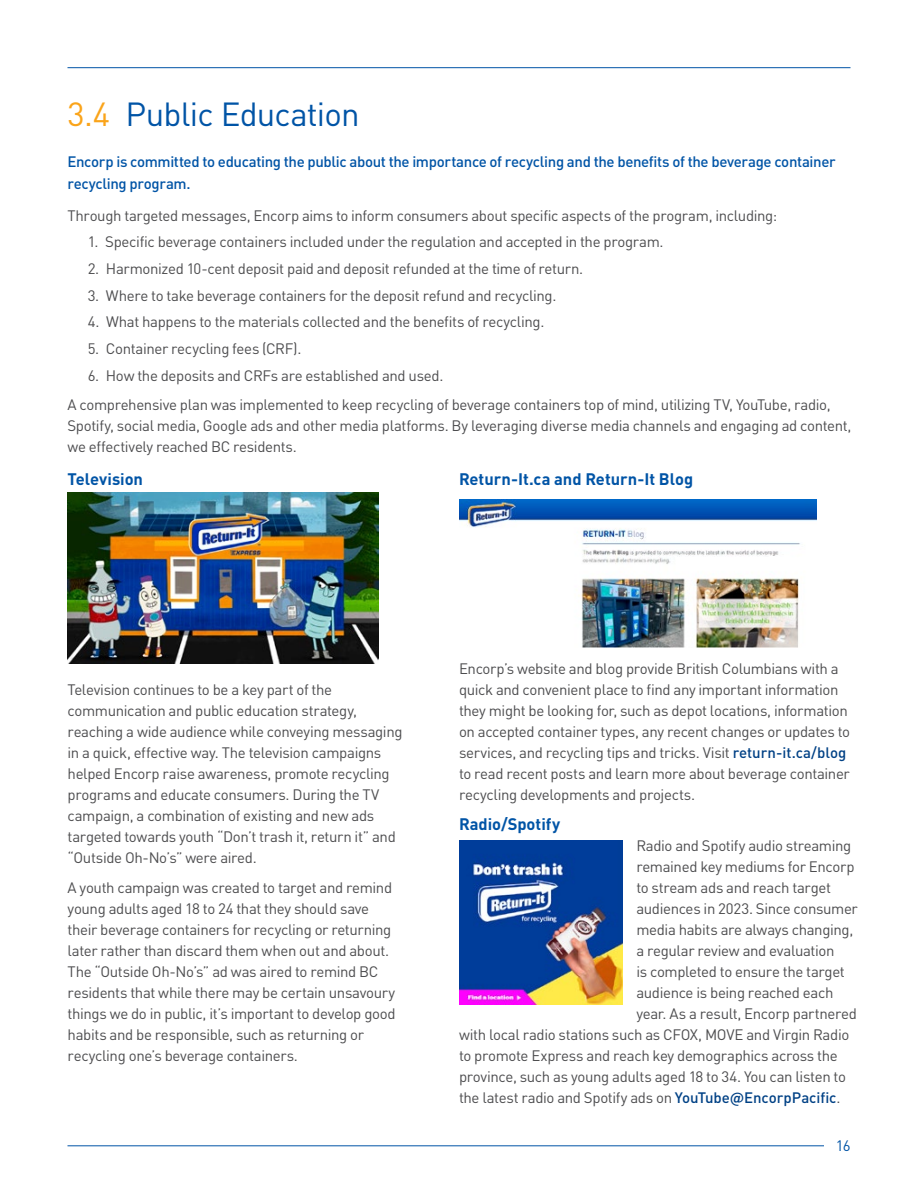
<style>
.page{position:relative;width:918px;height:1188px;background:#fff}
.page>*{position:absolute;margin:0;border:0;box-sizing:border-box;transform-origin:0 0}
.t1{font:33px "DIN Pro";letter-spacing:-.025em;color:#0054a6}
.t2{font:700 16.5px "DIN Pro";color:#0054a6}
.t3{font:15px/21px "DIN Pro";letter-spacing:-.025em;color:#4d4d4f}
.t4{font:500 15px/22.5px "DIN Pro";letter-spacing:-.025em;color:#0054a6}
.t5{font:15px "DIN Pro";color:#0054a6}
.s1{color:#faa41a}
.s2{font-weight:500;color:#004185}
</style>
<div class="page">
<img style="left:68px;top:493px;width:310px;height:171px">
<img style="left:459px;top:500px;width:357px;height:148px">
<img style="left:459px;top:840px;width:164px;height:164px">
<hr style="left:68px;top:1145px;width:761px;height:1px;background:#0054a6">
<div style="left:824px;top:1140px;width:27px;height:12px;background:#fff"></div>
<hr style="left:68px;top:67px;width:782px;height:1px;background:#0054a6">
<h1 class="t1" style="left:68px;top:89px;width:294px"><span class="s1">3.4</span> Public Education</h1>
<p class="t4" style="left:68px;top:148px;width:770px">Encorp is committed to educating the public about the importance of recycling and the benefits of the beverage container recycling program.</p>
<p class="t3" style="left:68px;top:203px;width:711px">Through targeted messages, Encorp aims to inform consumers about specific aspects of the program, including:</p>
<p class="t3" style="left:88px;top:230px;width:577px">1. Specific beverage containers included under the regulation and accepted in the program.</p>
<p class="t3" style="left:88px;top:257px;width:497px">2. Harmonized 10-cent deposit paid and deposit refunded at the time of return.</p>
<p class="t3" style="left:88px;top:283px;width:470px">3. Where to take beverage containers for the deposit refund and recycling.</p>
<p class="t3" style="left:88px;top:310px;width:458px">4. What happens to the materials collected and the benefits of recycling.</p>
<p class="t3" style="left:88px;top:337px;width:215px">5. Container recycling fees (CRF).</p>
<p class="t3" style="left:68px;top:359px;width:765px;line-height:29.7px;text-indent:20px">6. How the deposits and CRFs are established and used.<br>A comprehensive plan was implemented to keep recycling of beverage containers top of mind, utilizing TV, YouTube, radio,</p>
<p class="t3" style="left:68px;top:414px;width:785px">Spotify, social media, Google ads and other media platforms. By leveraging diverse media channels and engaging ad content, we effectively reached BC residents.</p>
<p class="t2" style="left:68px;top:465px;width:77px">Television</p>
<p class="t2" style="left:459px;top:465px;width:236px">Return-It.ca and Return-It Blog</p>
<p class="t3" style="left:68px;top:678px;width:336px">Television continues to be a key part of the communication and public education strategy, reaching a wide audience while conveying messaging in a quick, effective way. The television campaigns helped Encorp raise awareness, promote recycling programs and educate consumers. During the TV campaign, a combination of existing and new ads targeted towards youth “Don’t trash it, return it” and “Outside Oh-No’s” were aired.</p>
<p class="t3" style="left:68px;top:875px;width:329px">A youth campaign was created to target and remind young adults aged 18 to 24 that they should save their beverage containers for recycling or returning later rather than discard them when out and about.<br>The “Outside Oh-No’s” ad was aired to remind BC residents that while there may be certain unsavoury things we do in public, it’s important to develop good habits and be responsible, such as returning or recycling one’s beverage containers.</p>
<p class="t3" style="left:459px;top:657px;width:393px">Encorp’s website and blog provide British Columbians with a quick and convenient place to find any important information they might be looking for, such as depot locations, information on accepted container types, any recent changes or updates to services, and recycling tips and tricks. Visit <span class="s2">return-it.ca/blog </span>to read recent posts and learn more about beverage container recycling developments and projects.</p>
<p class="t2" style="left:459px;top:810px;width:103px">Radio/Spotify</p>
<p class="t3" style="left:636px;top:833px;width:216px">Radio and Spotify audio streaming</p>
<p class="t3" style="left:636px;top:854px;width:220px">remained key mediums for Encorp</p>
<p class="t3" style="left:636px;top:875px;width:196px">to stream ads and reach target</p>
<p class="t3" style="left:636px;top:896px;width:223px">audiences in 2023. Since consumer</p>
<p class="t3" style="left:636px;top:917px;width:219px">media habits are always changing,</p>
<p class="t3" style="left:636px;top:938px;width:200px">a regular review and evaluation</p>
<p class="t3" style="left:636px;top:959px;width:210px">is completed to ensure the target</p>
<p class="t3" style="left:636px;top:980px;width:199px">audience is being reached each</p>
<p class="t3" style="left:636px;top:1001px;width:222px">year. As a result, Encorp partnered</p>
<p class="t3" style="left:459px;top:1022px;width:392px">with local radio stations such as CFOX, MOVE and Virgin Radio</p>
<p class="t3" style="left:459px;top:1043px;width:380px">to promote Express and reach key demographics across the</p>
<p class="t3" style="left:459px;top:1064px;width:389px">province, such as young adults aged 18 to 34. You can listen to</p>
<p class="t3" style="left:459px;top:1085px;width:383px">the latest radio and Spotify ads on <span class="s2">YouTube@EncorpPacific</span>.</p>
<p class="t5" style="left:836px;top:1134px;width:16px">16</p>
</div>
